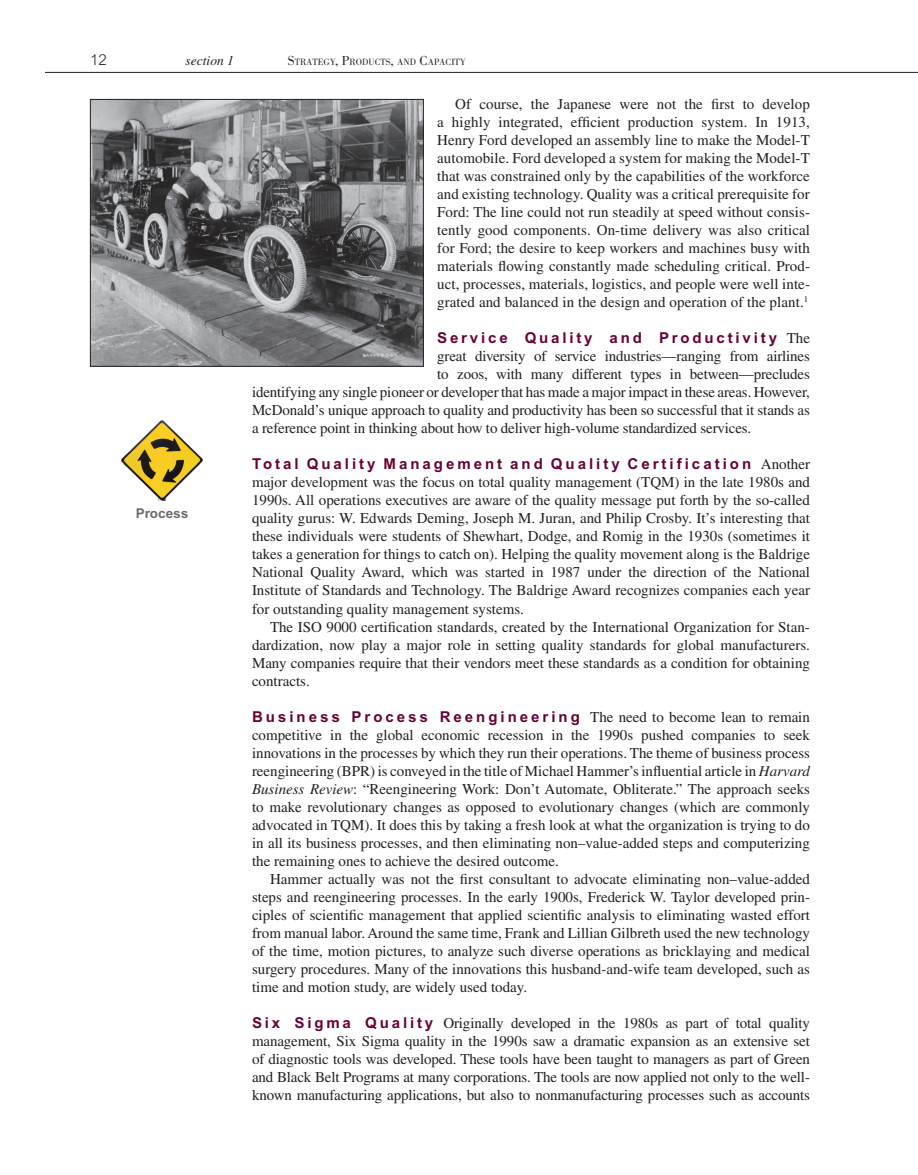
<style>
.page{position:relative;width:918px;height:1175px;background:#fff}
.page>*{position:absolute;margin:0;border:0;box-sizing:border-box;transform-origin:0 0}
.t1{font:15px/18px "Times LT Std";color:#231f20;text-align:justify}
.t2{font:700 15px "Arial MT Std";letter-spacing:.2em;color:#680038}
.t3{font:300 15px "Arial MT Std";color:#231f20}
.t4{font:italic 13.5px "Times LT Std";color:#231f20}
.t5{font:700 13.5px "Arial MT Std";color:#6c6d70}
.t6{font:9.45px "Bodoni Std";color:#231f20}
.s1{font-size:13.5px}
.s2{font-family:"Times LT Std";font-weight:400;color:#231f20}
.s3{font-style:italic}
.s4{font-family:"Arial MT Std";font-weight:700;color:#680038}
</style>
<div class="page">
<hr style="left:45px;top:72px;width:873px;height:1px;background:#231f20">
<img style="left:92px;top:101px;width:330px;height:264px">
<div style="left:90px;top:99px;width:334px;height:268px;border:1px solid #231f20"></div>
<img style="left:122px;top:420px;width:80px;height:80px">
<p class="t3" style="left:90px;top:54px;width:18px">12</p>
<p class="t4" style="left:186px;top:55px;width:50px">section 1</p>
<p class="t6" style="left:288px;top:58px;width:180px"><span class="s1">S</span>TRATEGY<span class="s1">, P</span>RODUCTS<span class="s1">,</span> AND <span class="s1">C</span>APACITY</p>
<p class="t1" style="left:437px;top:97px;width:374px;text-indent:18px">Of course, the Japanese were not the first to develop a highly integrated, efficient production system. In 1913, Henry Ford developed an assembly line to make the Model-T automobile. Ford developed a system for making the Model-T that was constrained only by the capabilities of the workforce and existing technology. Quality was a critical prerequisite for Ford: The line could not run steadily at speed without consis&shy;tently good components. On-time delivery was also critical for Ford; the desire to keep workers and machines busy with materials flowing constantly made scheduling critical. Prod&shy;uct, processes, materials, logistics, and people were well inte&shy;grated and balanced in the design and operation of the plant.<sup>1</sup></p>
<p class="t2" style="left:437px;top:333px;width:374px">Service Quality and Productivity <span class="s2">The</span></p>
<p class="t1" style="left:437px;top:349px;width:374px">great diversity of service industries—ranging from airlines</p>
<p class="t1" style="left:437px;top:367px;width:374px">to zoos, with many different types in between—precludes</p>
<p class="t1" style="left:252px;top:385px;width:560px">identifying any single pioneer or developer that has made a major impact in these areas. However,</p>
<p class="t1" style="left:252px;top:403px;width:560px">McDonald’s unique approach to quality and productivity has been so successful that it stands as</p>
<p class="t1" style="left:252px;top:421px;width:501px">a reference point in thinking about how to deliver high-volume standardized services.</p>
<p class="t2" style="left:252px;top:459px;width:560px">Total Quality Management and Quality Certification <span class="s2">Another</span></p>
<p class="t1" style="left:252px;top:475px;width:560px">major development was the focus on total quality management (TQM) in the late 1980s and 1990s. All operations executives are aware of the quality message put forth by the so-called quality gurus: W. Edwards Deming, Joseph M. Juran, and Philip Crosby. It’s interesting that these individuals were students of Shewhart, Dodge, and Romig in the 1930s (sometimes it takes a generation for things to catch on). Helping the quality movement along is the Baldrige National Quality Award, which was started in 1987 under the direction of the National Institute of Standards and Technology. The Baldrige Award recognizes companies each year for outstanding quality management systems.</p>
<p class="t1" style="left:252px;top:619px;width:560px;text-indent:18px">The ISO 9000 certification standards, created by the International Organization for Stan&shy;dardization, now play a major role in setting quality standards for global manufacturers.<br>Many companies require that their vendors meet these standards as a condition for obtaining contracts.</p>
<p class="t2" style="left:252px;top:711px;width:560px">Business Process Reengineering <span class="s2">The need to become lean to remain</span></p>
<p class="t1" style="left:252px;top:727px;width:560px">competitive in the global economic recession in the 1990s pushed companies to seek innovations in the processes by which they run their operations. The theme of business process reengineering (BPR) is conveyed in the title of Michael Hammer’s influential article in <span class="s3">Harvard Business Review</span>: “Reengineering Work: Don’t Automate, Obliterate.” The approach seeks to make revolutionary changes as opposed to evolutionary changes (which are commonly advocated in TQM). It does this by taking a fresh look at what the organization is trying to do in all its business processes, and then eliminating non–value-added steps and computerizing the remaining ones to achieve the desired outcome.</p>
<p class="t1" style="left:252px;top:871px;width:560px;text-indent:18px">Hammer actually was not the first consultant to advocate eliminating non–value-added steps and reengineering processes. In the early 1900s, Frederick W. Taylor developed prin&shy;ciples of scientific management that applied scientific analysis to eliminating wasted effort from manual labor. Around the same time, Frank and Lillian Gilbreth used the new technology of the time, motion pictures, to analyze such diverse operations as bricklaying and medical surgery procedures. Many of the innovations this husband-and-wife team developed, such as time and motion study, are widely used today.</p>
<p class="t1" style="left:252px;top:1015px;width:560px"><span class="s4">S i x S i g m a Q u a l i t y</span> Originally developed in the 1980s as part of total quality management, Six Sigma quality in the 1990s saw a dramatic expansion as an extensive set of diagnostic tools was developed. These tools have been taught to managers as part of Green and Black Belt Programs at many corporations. The tools are now applied not only to the well&shy;known manufacturing applications, but also to nonmanufacturing processes such as accounts</p>
<p class="t5" style="left:136px;top:509px;width:54px">Process</p>
</div>
